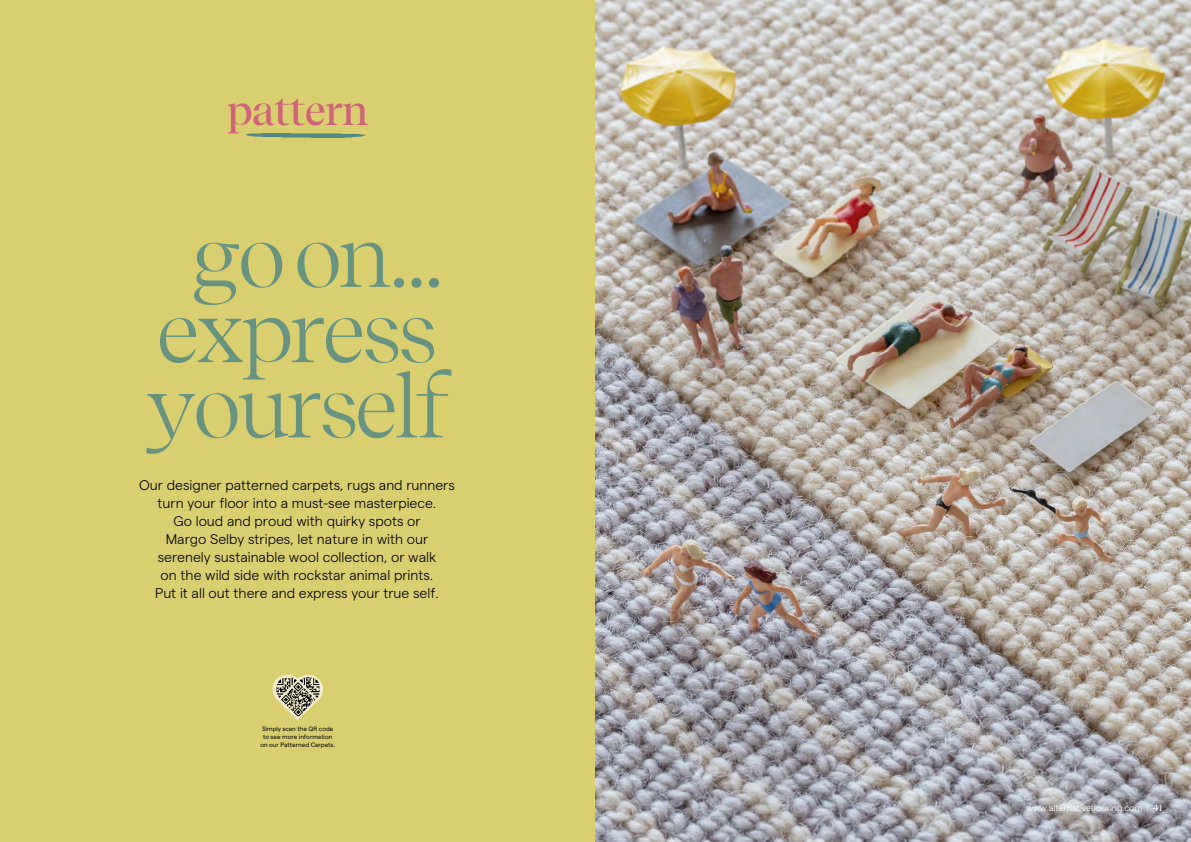
<style>
.page{position:relative;width:1191px;height:842px;background:#fff}
.page>*{position:absolute;margin:0;border:0;box-sizing:border-box;transform-origin:0 0}
.t1{font:86.8px/75.2px "Recife Display";letter-spacing:-.03em;color:#548885;text-align:center}
.t2{font:500 42px "Recife Display";letter-spacing:-.01em;color:#cf6378}
.t3{font:300 14px/18px "Matter";color:#000;text-align:center}
.t4{font:300 9px "Matter";color:#fff}
.t5{font:6.3px/7.7px "Matter";color:#000;text-align:center}
.s1{font-family:"Recife Display";font-weight:500}
</style>
<div class="page">
<div style="left:0;top:0;width:595px;height:842px;background:#d9cf71"></div>
<img style="left:595px;top:0;width:596px;height:842px">
<img style="left:246px;top:133px;width:120px;height:4px">
<svg style="left:272px;top:674px;width:51px;height:46px"></svg>
<img style="left:276px;top:677px;width:43px;height:39px">
<p class="t2" style="left:227px;top:80px;width:143px">pattern</p>
<h1 class="t1" style="left:145px;top:218px;width:305px">goon... express yourself</h1>
<p class="t3" style="left:139px;top:475px;width:317px">Our designer patterned carpets, rugs and runners turn your floor into a must-see masterpiece.<br>Go loud and proud with quirky spots or<br>Margo Selby stripes, let nature in with our serenely sustainable wool collection, or walk<br>on the wild side with rockstar animal prints.<br>Put it all out there and express your true self.</p>
<p class="t5" style="left:260px;top:724px;width:76px">Simply scan the QR code to see more information on our Patterned Carpets.</p>
<p class="t4" style="left:1026px;top:801px;width:137px">www.alternativeflooring.com | <span class="s1">41</span></p>
</div>
